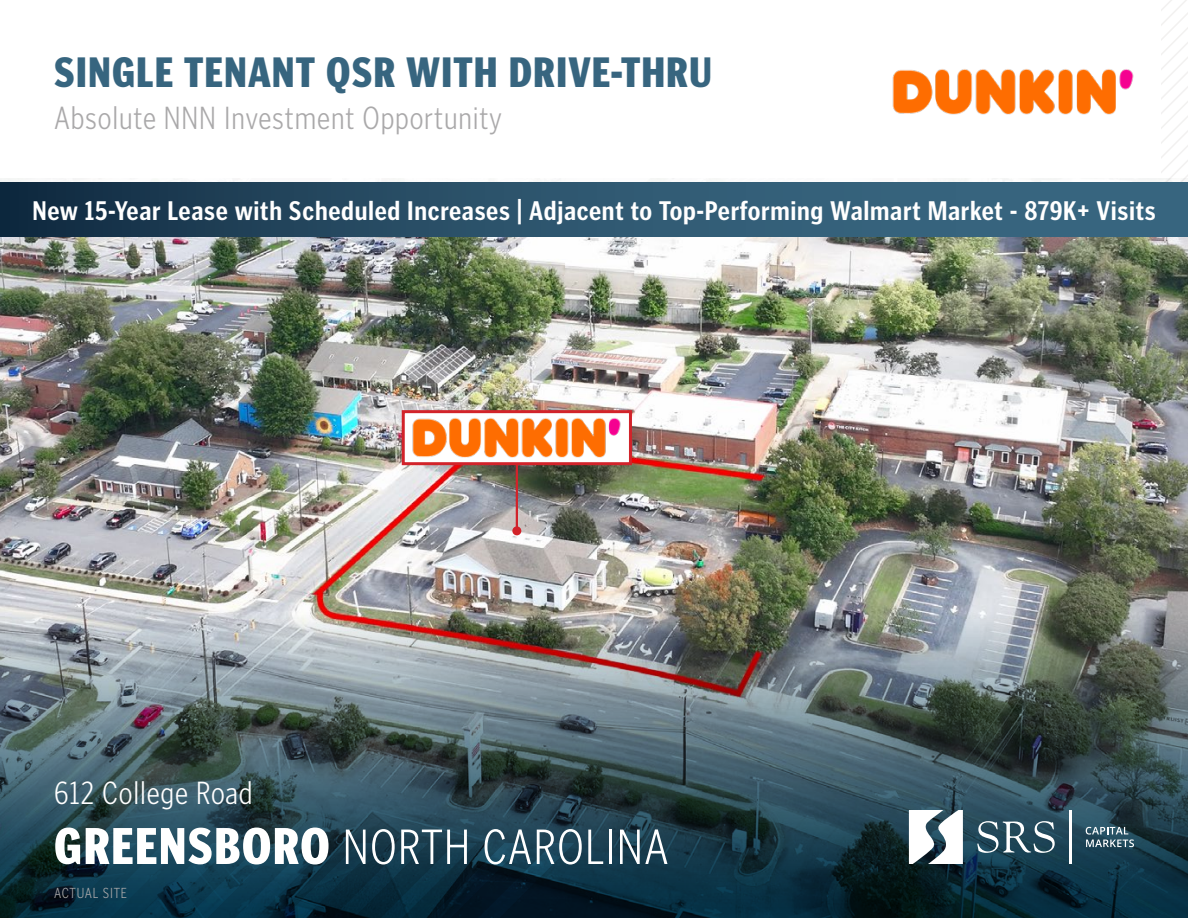
<style>
.page{position:relative;width:1188px;height:918px;background:#fff}
.page>*{position:absolute;margin:0;border:0;box-sizing:border-box;transform-origin:0 0}
.t1{font:300 51px "Poynter Gothic Text Cond";letter-spacing:.025em;color:#fff}
.t2{font:900 42px "Poynter Gothic Text Cond";letter-spacing:.025em;color:#37657f}
.t3{font:300 33px "Poynter Gothic Text Cond";letter-spacing:.025em;color:#aaa9aa}
.t4{font:300 33px "Poynter Gothic Text Cond";letter-spacing:.025em;color:#fff}
.t5{font:700 27px "Poynter Gothic Text Cond";letter-spacing:.025em;color:#fff}
.t6{font:300 15px "Poynter Gothic Text Cond";letter-spacing:.05em;color:#aaa9aa}
.s1{font-weight:900}
</style>
<div class="page">
<img style="left:0;top:236px;width:1188px;height:378px">
<hr style="left:516px;top:447px;width:2px;height:84px;background:#d2232a">
<div style="left:512px;top:526px;width:9px;height:9px;background:#d2232a;border-radius:50%"></div>
<div style="left:403px;top:412px;width:227px;height:52px;background:#fff"></div>
<img style="left:412px;top:418px;width:209px;height:39px">
<div style="left:402px;top:410px;width:230px;height:55px;border:3px solid #d2232a"></div>
<img style="left:0;top:614px;width:1188px;height:304px">
<svg style="left:1161px;top:0;width:27px;height:182px"></svg>
<svg style="left:0;top:844px;width:574px;height:74px;background:#0c3142"></svg>
<div style="left:0;top:182px;width:1188px;height:54px;background:linear-gradient(to right,#17334a,#3f718b)"></div>
<img style="left:892px;top:69px;width:242px;height:45px">
<svg style="left:977px;top:821px;width:78px;height:32px"></svg>
<svg style="left:909px;top:810px;width:54px;height:54px"></svg>
<svg style="left:1086px;top:827px;width:48px;height:20px"></svg>
<hr style="left:1069px;top:810px;width:3px;height:54px;background:#fff">
<h2 class="t2" style="left:54px;top:49px;width:660px">SINGLE TENANT QSR WITH DRIVE-THRU</h2>
<p class="t3" style="left:54px;top:100px;width:450px">Absolute NNN Investment Opportunity</p>
<p class="t5" style="left:32px;top:196px;width:1125px">New 15-Year Lease with Scheduled Increases | Adjacent to Top-Performing Walmart Market - 879K+ Visits</p>
<p class="t4" style="left:54px;top:775px;width:200px">612 College Road</p>
<h1 class="t1" style="left:54px;top:820px;width:616px"><span class="s1">GREENSBORO</span> NORTH CAROLINA</h1>
<p class="t6" style="left:54px;top:885px;width:74px">ACTUAL SITE</p>
</div>
